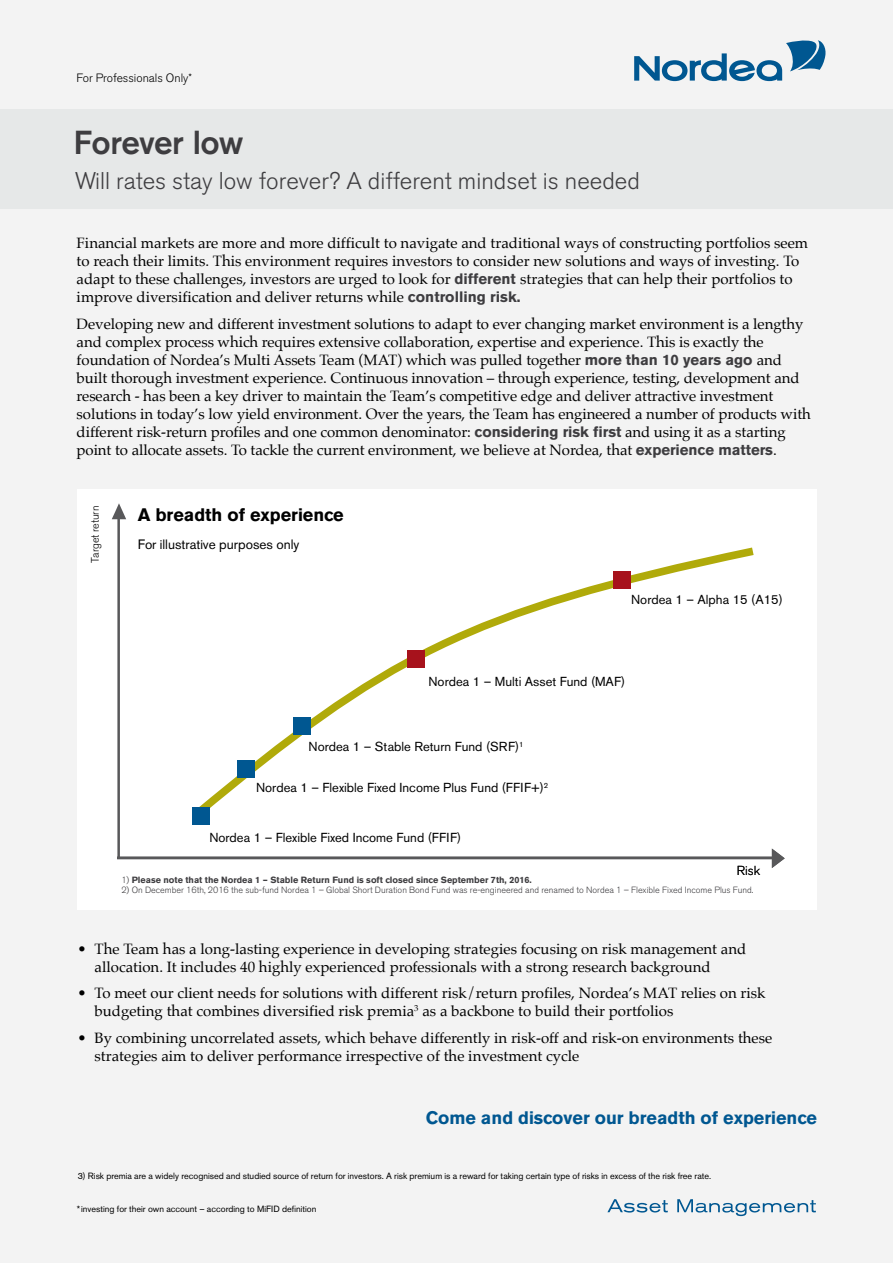
<style>
.page{position:relative;width:893px;height:1263px;background:#f3f3f3}
.page>*{position:absolute;margin:0;border:0;box-sizing:border-box;transform-origin:0 0}
.t1{font:500 33px "Akzidenz Grotesk BQ";letter-spacing:-.015em;color:#3e3d40}
.t2{font:300 24px "Akzidenz Grotesk Nordea";color:#3e3d40}
.t3{font:700 18px "Akzidenz Grotesk Nordea";color:#005791}
.t4{font:700 18px "Akzidenz Grotesk Nordea";color:#000}
.t5{font:15px/18px "Palatino";color:#000}
.t6{font:13.5px "Akzidenz Grotesk Nordea";color:#000}
.t7{font:12.9px "Akzidenz Grotesk BE";color:#000}
.t8{font:300 12.9px "Akzidenz Grotesk BE";color:#000}
.t9{font:300 12px "Akzidenz Grotesk Nordea";color:#000}
.t10{font:300 10.8px "Akzidenz Grotesk BE";letter-spacing:-.01em;color:#000}
.t11{font:9px "Akzidenz Grotesk Nordea";color:#000}
.t12{font:300 9px "Akzidenz Grotesk Nordea";color:#3e3d40}
.t13{font:700 9px "Akzidenz Grotesk Nordea";color:#3e3d40}
.s1{font-family:"Akzidenz Grotesk BQ";font-weight:700;color:#3e3d40}
.s2{font-weight:300}
</style>
<div class="page">
<div style="left:0;top:109px;width:893px;height:99px;background:#e6e8e8"></div>
<svg style="left:634px;top:40px;width:192px;height:41px"></svg>
<svg style="left:607px;top:1199px;width:61px;height:13px"></svg>
<svg style="left:677px;top:1199px;width:139px;height:17px"></svg>
<div style="left:77px;top:489px;width:739px;height:420px;background:#fff"></div>
<hr style="left:117px;top:514px;width:3px;height:344px;background:#58585a">
<svg style="left:112px;top:503px;width:14px;height:16px"></svg>
<svg style="left:192px;top:547px;width:562px;height:278px"></svg>
<div style="left:192px;top:808px;width:17px;height:17px;background:#005791"></div>
<div style="left:237px;top:761px;width:18px;height:17px;background:#005791"></div>
<div style="left:294px;top:717px;width:17px;height:17px;background:#005791"></div>
<div style="left:408px;top:650px;width:17px;height:17px;background:#a7121c"></div>
<div style="left:614px;top:572px;width:17px;height:17px;background:#a7121c"></div>
<svg style="left:772px;top:848px;width:13px;height:20px"></svg>
<hr style="left:117px;top:857px;width:661px;height:2px;background:#58585a">
<p class="t9" style="left:77px;top:72px;width:117px">For Professionals Only*</p>
<h1 class="t1" style="left:74px;top:122px;width:171px">Forever low</h1>
<h2 class="t2" style="left:75px;top:167px;width:566px">Will rates stay low forever? A different mindset is needed</h2>
<p class="t5" style="left:77px;top:234px;width:733px">Financial markets are more and more difficult to navigate and traditional ways of constructing portfolios seem to reach their limits. This environment requires investors to consider new solutions and ways of investing. To adapt to these challenges, investors are urged to look for <span class="s1">different</span> strategies that can help their portfolios to improve diversification and deliver returns while <span class="s1">controlling risk.</span></p>
<p class="t5" style="left:77px;top:315px;width:736px">Developing new and different investment solutions to adapt to ever changing market environment is a lengthy and complex process which requires extensive collaboration, expertise and experience. This is exactly the foundation of Nordea’s Multi Assets Team (MAT) which was pulled together <span class="s1">more than 10 years ago</span> and built thorough investment experience. Continuous innovation – through experience, testing, development and research - has been a key driver to maintain the Team’s competitive edge and deliver attractive investment solutions in today’s low yield environment. Over the years, the Team has engineered a number of products with different risk-return profiles and one common denominator: <span class="s1">considering risk first</span> and using it as a starting point to allocate assets. To tackle the current environment, we believe at Nordea, that <span class="s1">experience matters</span>.</p>
<p class="t10" style="left:89px;top:563px;width:59px;rotate:-90deg">Target return</p>
<p class="t4" style="left:138px;top:505px;width:208px">A breadth of experience</p>
<p class="t6" style="left:138px;top:536px;width:163px">For illustrative purposes only</p>
<p class="t7" style="left:631px;top:592px;width:153px">Nordea 1 – Alpha 15 (A15)</p>
<p class="t7" style="left:428px;top:674px;width:198px">Nordea 1 – Multi Asset Fund (MAF)</p>
<p class="t7" style="left:309px;top:739px;width:217px">Nordea 1 – Stable Return Fund (SRF)<sup>1</sup></p>
<p class="t7" style="left:256px;top:780px;width:294px">Nordea 1 – Flexible Fixed Income Plus Fund (FFIF+)<sup>2</sup></p>
<p class="t7" style="left:209px;top:830px;width:253px">Nordea 1 – Flexible Fixed Income Fund (FFIF)</p>
<p class="t8" style="left:737px;top:863px;width:25px">Risk</p>
<p class="t13" style="left:121px;top:874px;width:412px"><span class="s2">1)</span> Please note that the Nordea 1 – Stable Return Fund is soft closed since September 7th, 2016.</p>
<p class="t12" style="left:121px;top:885px;width:633px">2) On December 16th, 2016 the sub-fund Nordea 1 – Global Short Duration Bond Fund was re-engineered and renamed to Nordea 1 – Flexible Fixed Income Plus Fund.</p>
<p class="t5" style="left:95px;top:940px;width:653px;text-indent:-17px">• The Team has a long-lasting experience in developing strategies focusing on risk management and allocation. It includes 40 highly experienced professionals with a strong research background</p>
<p class="t5" style="left:95px;top:984px;width:672px;text-indent:-17px">• To meet our client needs for solutions with different risk/return profiles, Nordea’s MAT relies on risk budgeting that combines diversified risk premia<sup>3</sup> as a backbone to build their portfolios</p>
<p class="t5" style="left:95px;top:1029px;width:679px;text-indent:-17px">• By combining uncorrelated assets, which behave differently in risk-off and risk-on environments these strategies aim to deliver performance irrespective of the investment cycle</p>
<p class="t3" style="left:426px;top:1107px;width:393px">Come and discover our breadth of experience</p>
<p class="t11" style="left:78px;top:1170px;width:635px">3) Risk premia are a widely recognised and studied source of return for investors. A risk premium is a reward for taking certain type of risks in excess of the risk free rate.</p>
<p class="t11" style="left:77px;top:1203px;width:241px">*investing for their own account – according to MiFID definition</p>
</div>
